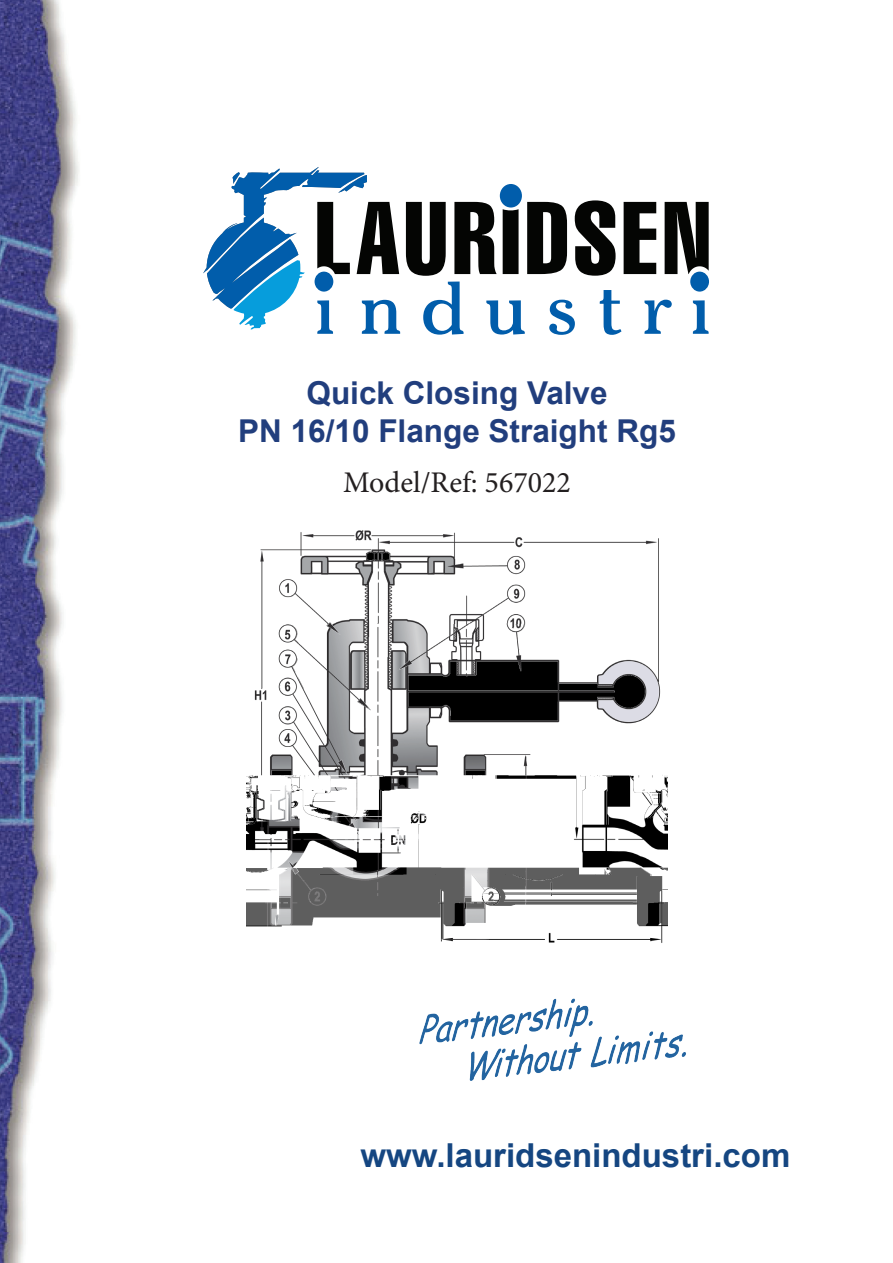
<style>
.page{position:relative;width:893px;height:1263px;background:#fff}
.page>*{position:absolute;margin:0;border:0;box-sizing:border-box;transform-origin:0 0}
.t1{font:700 33px "Arial";color:#154681}
.t2{font:700 31.5px/37.8px "Arial";color:#213e7d;text-align:center}
.t3{font:30px "Minion Pro";color:#231f20}
</style>
<div class="page">
<img style="left:0;top:0;width:79px;height:1263px">
<img style="left:419px;top:998px;width:267px;height:83px">
<svg style="left:203px;top:167px;width:506px;height:168px"></svg>
<img style="left:247px;top:530px;width:421px;height:413px">
<p class="t2" style="left:238px;top:375px;width:439px">Quick Closing Valve<br>PN 16/10 Flange Straight Rg5</p>
<p class="t3" style="left:343px;top:462px;width:229px">Model/Ref: 567022</p>
<p class="t1" style="left:361px;top:1133px;width:431px">www.lauridsenindustri.com</p>
</div>
